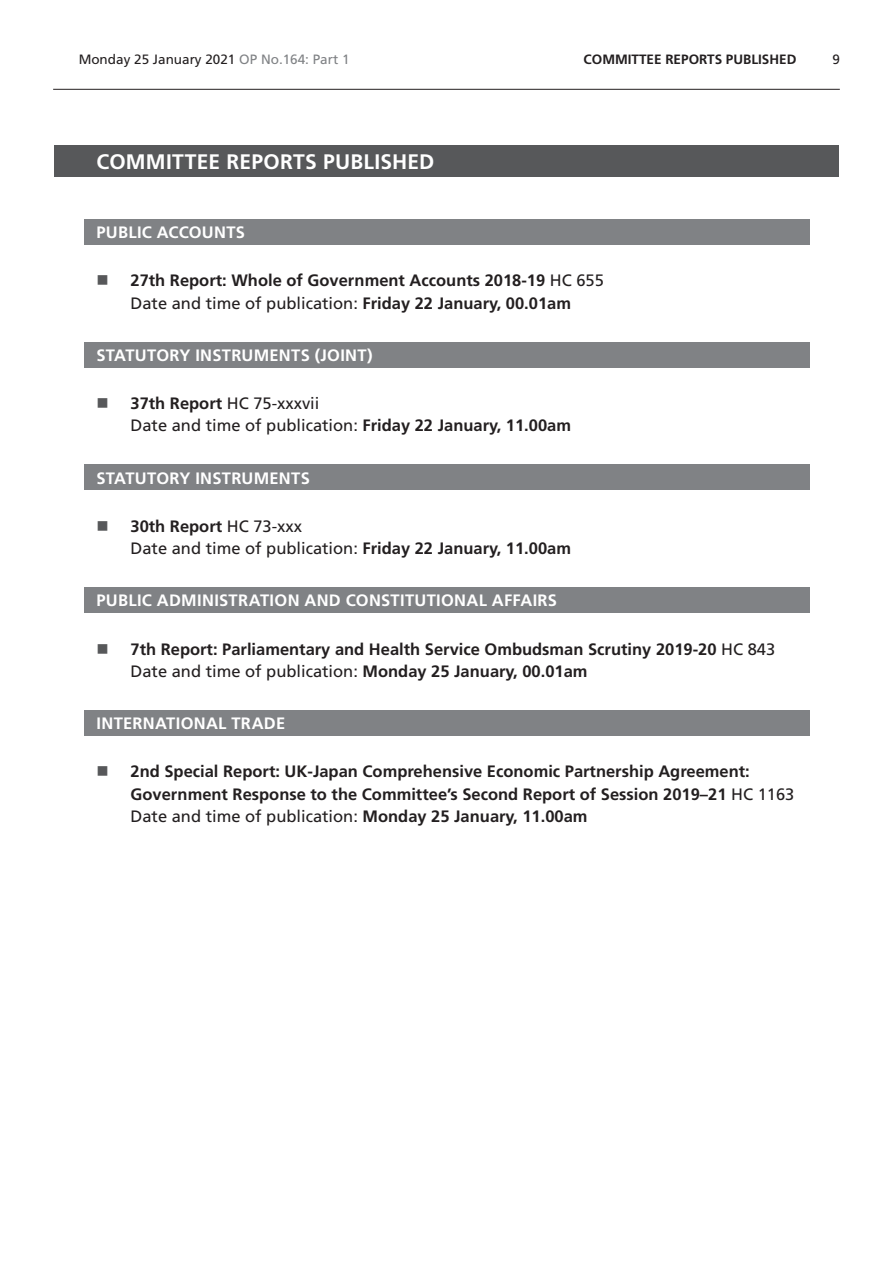
<style>
.page{position:relative;width:893px;height:1263px;background:#fff}
.page>*{position:absolute;margin:0;border:0;box-sizing:border-box;transform-origin:0 0}
.Heading1Grey{font:700 21px "Frutiger LT Std";letter-spacing:.01em;color:#fff}
.t1{font:700 16.5px/22.5px "Frutiger LT Std";color:#231f20}
.Heading2Grey{font:700 16.5px "Frutiger LT Std";letter-spacing:.015em;color:#fff}
.t2{font:16.5px/22.5px "Frutiger LT Std";color:#231f20}
.t3{font:13.5px "Frutiger LT Std";color:#231f20}
.t4{font:700 13.5px "Frutiger LT Std";color:#231f20}
.s1{color:#808285}
.s2{font-weight:400}
.s3{font-weight:700}
</style>
<div class="page">
<hr style="left:53px;top:89px;width:787px;height:1px;background:#231f20">
<div style="left:54px;top:146px;width:785px;height:31px;background:#57585a"></div>
<div style="left:84px;top:219px;width:725px;height:25px;background:#808285"></div>
<div style="left:84px;top:342px;width:725px;height:25px;background:#808285"></div>
<div style="left:84px;top:465px;width:725px;height:25px;background:#808285"></div>
<div style="left:84px;top:588px;width:725px;height:25px;background:#808285"></div>
<div style="left:84px;top:710px;width:725px;height:25px;background:#808285"></div>
<p class="t3" style="left:79px;top:52px;width:272px">Monday 25 January 2021 <span class="s1">OP No.164: Part 1</span></p>
<p class="t4" style="left:584px;top:52px;width:18px">Committee</p>
<p class="t4" style="left:665px;top:52px;width:18px">Reports</p>
<p class="t4" style="left:726px;top:52px;width:17px">Published</p>
<p class="t3" style="left:832px;top:52px;width:9px">9</p>
<h2 class="Heading1Grey" style="left:97px;top:149px;width:339px">COMMITTEE REPORTS PUBLISHED</h2>
<h2 class="Heading2Grey" style="left:97px;top:223px;width:150px">PUBLIC ACCOUNTS</h2>
<p class="t1" style="left:131px;top:269px;width:475px">27th Report: Whole of Government Accounts 2018-19 <span class="s2">HC 655<br>Date and time of publication:</span> Friday 22 January, 00.01am</p>
<h2 class="Heading2Grey" style="left:97px;top:345px;width:278px">STATUTORY INSTRUMENTS (JOINT)</h2>
<p class="t2" style="left:131px;top:392px;width:442px"><span class="s3">37th Report</span> HC 75-xxxvii<br>Date and time of publication: <span class="s3">Friday 22 January, 11.00am</span></p>
<h2 class="Heading2Grey" style="left:97px;top:468px;width:215px">STATUTORY INSTRUMENTS</h2>
<p class="t1" style="left:131px;top:515px;width:442px">30th Report <span class="s2">HC 73-xxx<br>Date and time of publication:</span> Friday 22 January, 11.00am</p>
<h2 class="Heading2Grey" style="left:97px;top:591px;width:462px">PUBLIC ADMINISTRATION AND CONSTITUTIONAL AFFAIRS</h2>
<p class="t1" style="left:131px;top:638px;width:646px">7th Report: Parliamentary and Health Service Ombudsman Scrutiny 2019-20 <span class="s2">HC 843<br>Date and time of publication:</span> Monday 25 January, 00.01am</p>
<h2 class="Heading2Grey" style="left:97px;top:714px;width:190px">INTERNATIONAL TRADE</h2>
<p class="t1" style="left:131px;top:760px;width:665px">2nd Special Report: UK-Japan Comprehensive Economic Partnership Agreement:<br>Government Response to the Committee’s Second Report of Session 2019–21 <span class="s2">HC 1163<br>Date and time of publication:</span> Monday 25 January, 11.00am</p>
</div>
